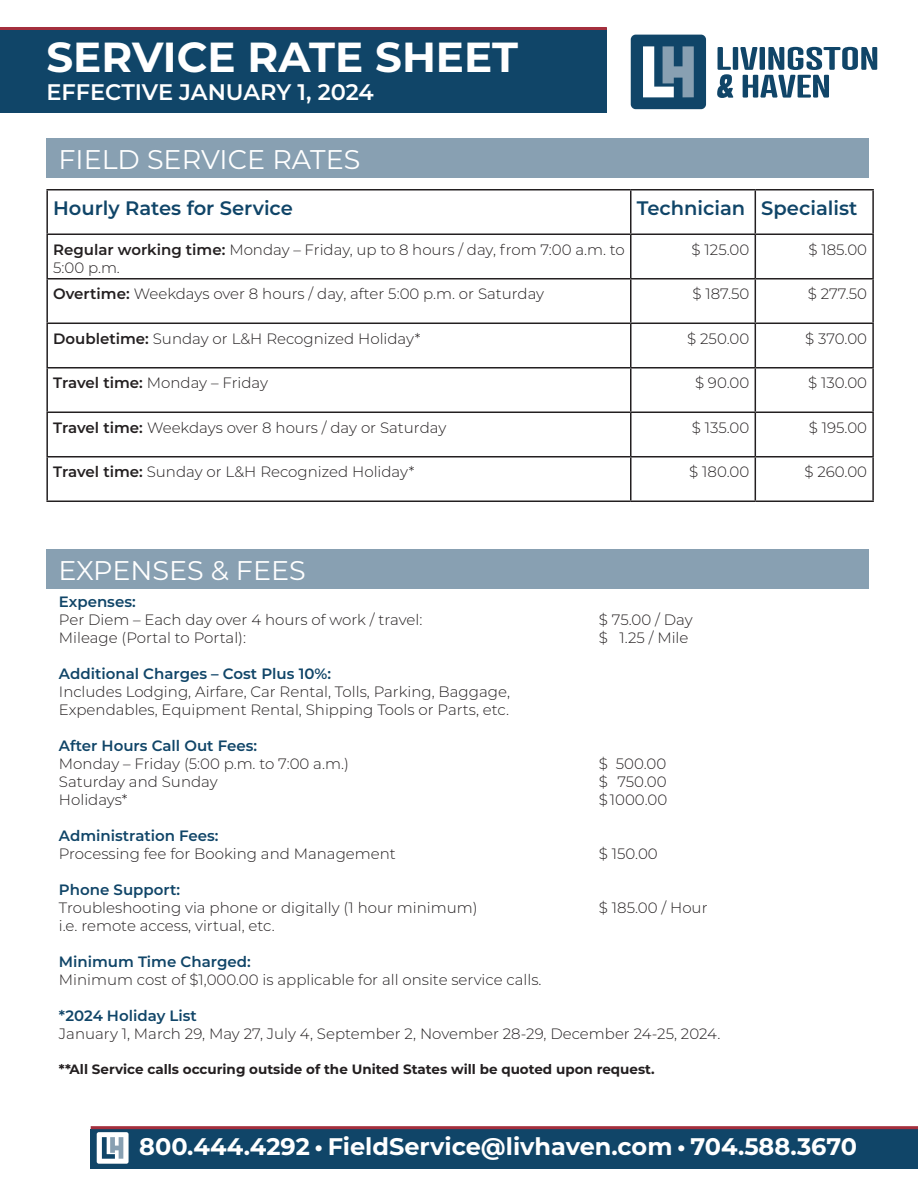
<style>
.page{position:relative;width:918px;height:1188px;background:#fff}
.page>*{position:absolute;margin:0;border:0;box-sizing:border-box;transform-origin:0 0}
.t1{font:700 42px "Montserrat";color:#fff}
.t2{font:27px "Montserrat";color:#fff}
.t3{font:700 24px "Montserrat";color:#fff}
.t4{font:600 22.5px "Montserrat";letter-spacing:-.005em;color:#fff}
.t5{font:600 19.5px "Montserrat";color:#104568}
.t6{font:300 15px/18px "Montserrat";color:#231f20}
.t7{font:600 15px "Montserrat";color:#104568}
.t8{font:700 13.5px "Montserrat";color:#231f20}
.s1{font-weight:600}
</style>
<div class="page">
<div style="left:46px;top:139px;width:823px;height:39px;background:#88a0b2"></div>
<div style="left:46px;top:549px;width:823px;height:40px;background:#88a0b2"></div>
<div style="left:91px;top:1129px;width:827px;height:39px;background:#104568"></div>
<div style="left:0;top:28px;width:607px;height:85px;background:#104568"></div>
<div style="left:733px;top:47px;width:5px;height:23px;background:#104568"></div>
<svg style="left:740px;top:47px;width:137px;height:51px"></svg>
<svg style="left:717px;top:47px;width:16px;height:51px"></svg>
<div style="left:631px;top:35px;width:75px;height:74px;background:#104568;border-radius:5px"></div>
<svg style="left:643px;top:46px;width:51px;height:51px"></svg>
<hr style="left:0;top:27px;width:607px;height:3px;background:#a42f3d">
<div style="left:97px;top:1132px;width:32px;height:32px;background:#fff;border-radius:2px"></div>
<svg style="left:102px;top:1137px;width:21px;height:22px"></svg>
<hr style="left:91px;top:1126px;width:827px;height:3px;background:#a42f3d">
<hr style="left:46px;top:189px;width:585px;height:1px;background:#231f20">
<hr style="left:46px;top:190px;width:2px;height:43px;background:#231f20">
<hr style="left:631px;top:189px;width:124px;height:1px;background:#231f20">
<hr style="left:630px;top:190px;width:2px;height:43px;background:#231f20">
<hr style="left:755px;top:189px;width:119px;height:1px;background:#231f20">
<hr style="left:755px;top:190px;width:1px;height:43px;background:#231f20">
<hr style="left:872px;top:190px;width:2px;height:43px;background:#231f20">
<hr style="left:46px;top:233px;width:585px;height:2px;background:#231f20">
<hr style="left:46px;top:235px;width:2px;height:43px;background:#231f20">
<hr style="left:631px;top:233px;width:124px;height:2px;background:#231f20">
<hr style="left:630px;top:235px;width:2px;height:43px;background:#231f20">
<hr style="left:755px;top:233px;width:119px;height:2px;background:#231f20">
<hr style="left:755px;top:235px;width:1px;height:43px;background:#231f20">
<hr style="left:872px;top:235px;width:2px;height:43px;background:#231f20">
<hr style="left:46px;top:278px;width:585px;height:2px;background:#231f20">
<hr style="left:46px;top:280px;width:2px;height:43px;background:#231f20">
<hr style="left:631px;top:278px;width:124px;height:2px;background:#231f20">
<hr style="left:630px;top:280px;width:2px;height:43px;background:#231f20">
<hr style="left:755px;top:278px;width:119px;height:2px;background:#231f20">
<hr style="left:755px;top:280px;width:1px;height:43px;background:#231f20">
<hr style="left:872px;top:280px;width:2px;height:43px;background:#231f20">
<hr style="left:46px;top:323px;width:585px;height:1px;background:#231f20">
<hr style="left:46px;top:324px;width:2px;height:43px;background:#231f20">
<hr style="left:631px;top:323px;width:124px;height:1px;background:#231f20">
<hr style="left:630px;top:324px;width:2px;height:43px;background:#231f20">
<hr style="left:755px;top:323px;width:119px;height:1px;background:#231f20">
<hr style="left:755px;top:324px;width:1px;height:43px;background:#231f20">
<hr style="left:872px;top:324px;width:2px;height:43px;background:#231f20">
<hr style="left:46px;top:367px;width:585px;height:2px;background:#231f20">
<hr style="left:46px;top:369px;width:2px;height:43px;background:#231f20">
<hr style="left:631px;top:367px;width:124px;height:2px;background:#231f20">
<hr style="left:630px;top:369px;width:2px;height:43px;background:#231f20">
<hr style="left:755px;top:367px;width:119px;height:2px;background:#231f20">
<hr style="left:755px;top:369px;width:1px;height:43px;background:#231f20">
<hr style="left:872px;top:369px;width:2px;height:43px;background:#231f20">
<hr style="left:46px;top:412px;width:585px;height:1px;background:#231f20">
<hr style="left:46px;top:413px;width:2px;height:43px;background:#231f20">
<hr style="left:46px;top:456px;width:585px;height:2px;background:#231f20">
<hr style="left:46px;top:458px;width:2px;height:43px;background:#231f20">
<hr style="left:46px;top:501px;width:585px;height:1px;background:#231f20">
<hr style="left:631px;top:456px;width:124px;height:2px;background:#231f20">
<hr style="left:755px;top:456px;width:119px;height:2px;background:#231f20">
<hr style="left:631px;top:412px;width:124px;height:1px;background:#231f20">
<hr style="left:630px;top:413px;width:2px;height:43px;background:#231f20">
<hr style="left:755px;top:412px;width:119px;height:1px;background:#231f20">
<hr style="left:755px;top:413px;width:1px;height:43px;background:#231f20">
<hr style="left:872px;top:413px;width:2px;height:43px;background:#231f20">
<hr style="left:630px;top:458px;width:2px;height:43px;background:#231f20">
<hr style="left:755px;top:458px;width:1px;height:43px;background:#231f20">
<hr style="left:872px;top:458px;width:2px;height:43px;background:#231f20">
<hr style="left:631px;top:501px;width:124px;height:1px;background:#231f20">
<hr style="left:755px;top:501px;width:119px;height:1px;background:#231f20">
<p class="t1" style="left:46px;top:26px;width:473px">SERVICE RATE SHEET</p>
<p class="t4" style="left:46px;top:76px;width:329px">EFFECTIVE JANUARY 1, 2024</p>
<p class="t2" style="left:58px;top:141px;width:304px">FIELD SERVICE RATES</p>
<p class="t5" style="left:53px;top:194px;width:241px">Hourly Rates for Service</p>
<p class="t5" style="left:637px;top:194px;width:110px">Technician</p>
<p class="t5" style="left:761px;top:194px;width:98px">Specialist</p>
<p class="t6" style="left:53px;top:240px;width:573px"><span class="s1">Regular working time:</span> Monday – Friday, up to 8 hours / day, from 7:00 a.m. to<br>5:00 p.m.</p>
<p class="t6" style="left:692px;top:240px;width:59px">$ 125.00</p>
<p class="t6" style="left:808px;top:240px;width:60px">$ 185.00</p>
<p class="t6" style="left:53px;top:284px;width:493px"><span class="s1">Overtime:</span> Weekdays over 8 hours / day, after 5:00 p.m. or Saturday</p>
<p class="t6" style="left:692px;top:284px;width:58px">$ 187.50</p>
<p class="t6" style="left:808px;top:284px;width:61px">$ 277.50</p>
<p class="t6" style="left:53px;top:329px;width:369px"><span class="s1">Doubletime:</span> Sunday or L&amp;H Recognized Holiday*</p>
<p class="t6" style="left:687px;top:329px;width:64px">$ 250.00</p>
<p class="t6" style="left:805px;top:329px;width:63px">$ 370.00</p>
<p class="t6" style="left:53px;top:373px;width:216px"><span class="s1">Travel time:</span> Monday – Friday</p>
<p class="t6" style="left:695px;top:373px;width:56px">$ 90.00</p>
<p class="t6" style="left:808px;top:373px;width:60px">$ 130.00</p>
<p class="t6" style="left:53px;top:418px;width:395px"><span class="s1">Travel time:</span> Weekdays over 8 hours / day or Saturday</p>
<p class="t6" style="left:692px;top:418px;width:59px">$ 135.00</p>
<p class="t6" style="left:809px;top:418px;width:60px">$ 195.00</p>
<p class="t6" style="left:53px;top:462px;width:363px"><span class="s1">Travel time:</span> Sunday or L&amp;H Recognized Holiday*</p>
<p class="t6" style="left:689px;top:462px;width:62px">$ 180.00</p>
<p class="t6" style="left:804px;top:462px;width:64px">$ 260.00</p>
<p class="t2" style="left:58px;top:552px;width:249px">EXPENSES &amp; FEES</p>
<p class="t7" style="left:59px;top:592px;width:78px">Expenses:</p>
<p class="t6" style="left:59px;top:611px;width:365px">Per Diem – Each day over 4 hours of work / travel:</p>
<p class="t6" style="left:599px;top:611px;width:95px">$ 75.00 / Day</p>
<p class="t6" style="left:59px;top:629px;width:189px">Mileage (Portal to Portal):</p>
<p class="t6" style="left:599px;top:629px;width:91px">$ 1.25 / Mile</p>
<p class="t7" style="left:59px;top:664px;width:274px">Additional Charges – Cost Plus 10%:</p>
<p class="t6" style="left:59px;top:683px;width:453px">Includes Lodging, Airfare, Car Rental, Tolls, Parking, Baggage,</p>
<p class="t6" style="left:59px;top:701px;width:452px">Expendables, Equipment Rental, Shipping Tools or Parts, etc.</p>
<p class="t7" style="left:59px;top:736px;width:200px">After Hours Call Out Fees:</p>
<p class="t6" style="left:59px;top:755px;width:291px">Monday – Friday (5:00 p.m. to 7:00 a.m.)</p>
<p class="t6" style="left:599px;top:755px;width:69px">$ 500.00</p>
<p class="t6" style="left:59px;top:773px;width:160px">Saturday and Sunday</p>
<p class="t6" style="left:599px;top:773px;width:69px">$ 750.00</p>
<p class="t6" style="left:59px;top:791px;width:70px">Holidays*</p>
<p class="t6" style="left:599px;top:791px;width:70px">$ 1000.00</p>
<p class="t7" style="left:59px;top:826px;width:161px">Administration Fees:</p>
<p class="t6" style="left:59px;top:845px;width:338px">Processing fee for Booking and Management</p>
<p class="t6" style="left:599px;top:845px;width:60px">$ 150.00</p>
<p class="t7" style="left:59px;top:880px;width:123px">Phone Support:</p>
<p class="t6" style="left:59px;top:899px;width:420px">Troubleshooting via phone or digitally (1 hour minimum)</p>
<p class="t6" style="left:599px;top:899px;width:110px">$ 185.00 / Hour</p>
<p class="t6" style="left:59px;top:917px;width:217px">i.e. remote access, virtual, etc.</p>
<p class="t7" style="left:59px;top:952px;width:193px">Minimum Time Charged:</p>
<p class="t6" style="left:59px;top:971px;width:484px">Minimum cost of $1,000.00 is applicable for all onsite service calls.</p>
<p class="t7" style="left:59px;top:1006px;width:140px">*2024 Holiday List</p>
<p class="t6" style="left:59px;top:1025px;width:663px">January 1, March 29, May 27, July 4, September 2, November 28-29, December 24-25, 2024.</p>
<p class="t8" style="left:59px;top:1059px;width:597px">**All Service calls occuring outside of the United States will be quoted upon request.</p>
<p class="t3" style="left:139px;top:1130px;width:720px">800.444.4292 • FieldService@livhaven.com • 704.588.3670</p>
</div>
